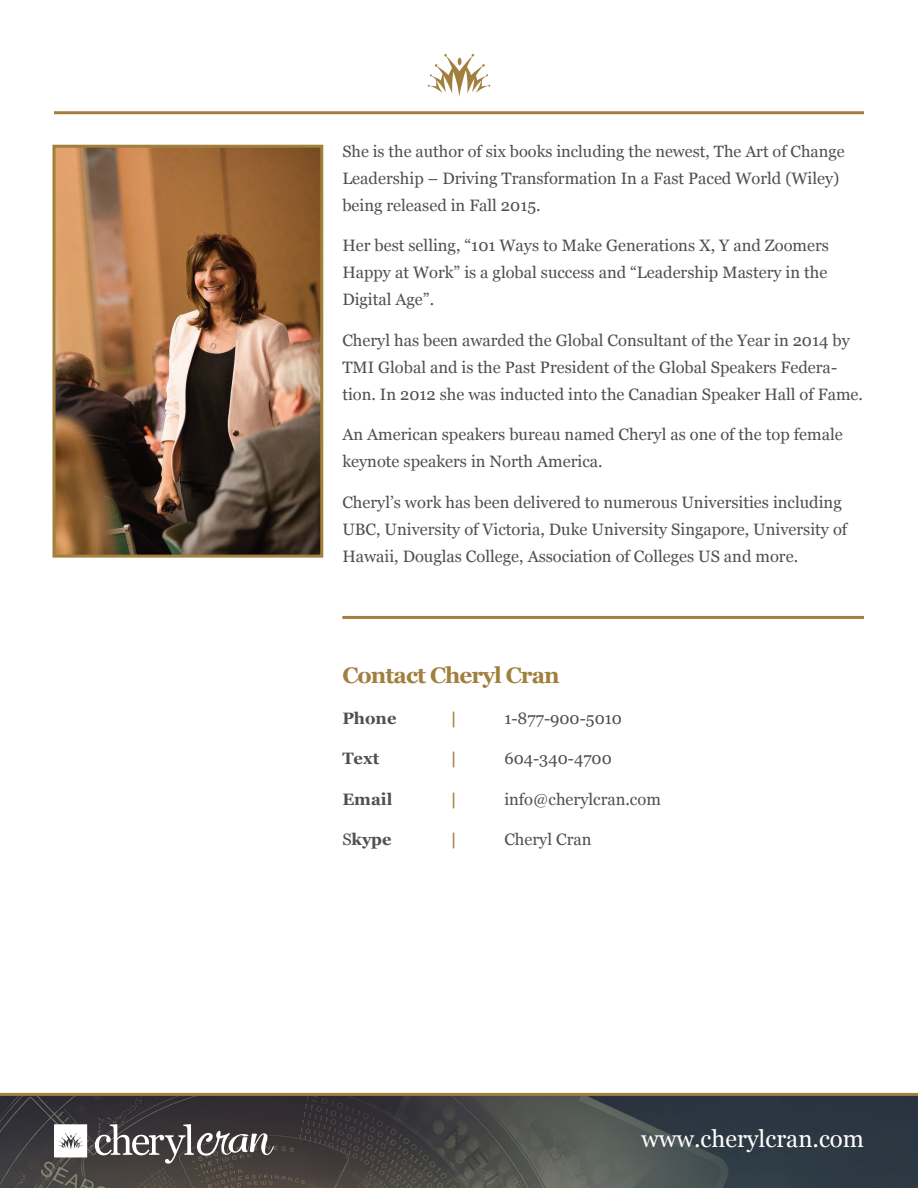
<style>
.page{position:relative;width:918px;height:1188px;background:#fff}
.page>*{position:absolute;margin:0;border:0;box-sizing:border-box;transform-origin:0 0}
.t1{font:24px "Georgia";color:#fff}
.t2{font:700 22.5px "Georgia";letter-spacing:-.04em;color:#a17f3d}
.t3{font:16.5px/27px "Georgia";color:#4e4f50}
.t4{font:700 16.5px "Georgia";color:#4e4f50}
.t5{font:700 16.5px "Georgia";color:#a17f3d}
.t6{font:16.35px "Georgia";color:#4e4f50}
.s1{font-weight:400}
</style>
<div class="page">
<img style="left:0;top:1096px;width:918px;height:92px">
<img style="left:56px;top:149px;width:263px;height:405px">
<div style="left:52px;top:145px;width:271px;height:413px;border:3px solid #a17f3d"></div>
<svg style="left:428px;top:54px;width:62px;height:43px"></svg>
<hr style="left:54px;top:111px;width:810px;height:3px;background:#a17f3d">
<hr style="left:0;top:1093px;width:918px;height:3px;background:#a17f3d">
<hr style="left:342px;top:616px;width:522px;height:3px;background:#a17f3d">
<svg style="left:95px;top:1124px;width:179px;height:40px;background:#686363"></svg>
<svg style="left:54px;top:1124px;width:33px;height:33px"></svg>
<p class="t6" style="left:342px;top:139px;width:504px">She is the author of six books including the newest, The Art of Change</p>
<p class="t3" style="left:342px;top:164px;width:499px">Leadership – Driving Transformation In a Fast Paced World (Wiley) being released in Fall 2015.</p>
<p class="t3" style="left:342px;top:232px;width:488px;text-align:justify">Her best selling, “101 Ways to Make Generations X, Y and Zoomers Happy at Work” is a global success and “Leadership Mastery in the Digital Age”.</p>
<p class="t3" style="left:342px;top:326px;width:522px">Cheryl has been awarded the Global Consultant of the Year in 2014 by<br>TMI Global and is the Past President of the Global Speakers Federa&shy;tion. In 2012 she was inducted into the Canadian Speaker Hall of Fame.</p>
<p class="t3" style="left:342px;top:421px;width:502px">An American speakers bureau named Cheryl as one of the top female keynote speakers in North America.</p>
<p class="t3" style="left:342px;top:488px;width:506px">Cheryl’s work has been delivered to numerous Universities including<br>UBC, University of Victoria, Duke University Singapore, University of<br>Hawaii, Douglas College, Association of Colleges US and more.</p>
<p class="t2" style="left:342px;top:659px;width:219px">Contact Cheryl Cran</p>
<p class="t4" style="left:342px;top:706px;width:56px">Phone</p>
<p class="t5" style="left:450px;top:706px;width:8px">|</p>
<p class="t3" style="left:504px;top:704px;width:119px">1-877-900-5010</p>
<p class="t4" style="left:342px;top:746px;width:38px">Text</p>
<p class="t5" style="left:450px;top:746px;width:8px">|</p>
<p class="t3" style="left:504px;top:744px;width:109px">604-340-4700</p>
<p class="t4" style="left:342px;top:787px;width:52px">Email</p>
<p class="t5" style="left:450px;top:787px;width:8px">|</p>
<p class="t3" style="left:504px;top:785px;width:158px">info@cherylcran.com</p>
<p class="t4" style="left:342px;top:827px;width:51px"><span class="s1">S</span>kype</p>
<p class="t5" style="left:450px;top:827px;width:8px">|</p>
<p class="t3" style="left:504px;top:825px;width:89px">Cheryl Cran</p>
<p class="t1" style="left:641px;top:1121px;width:224px">www.cherylcran.com</p>
</div>
